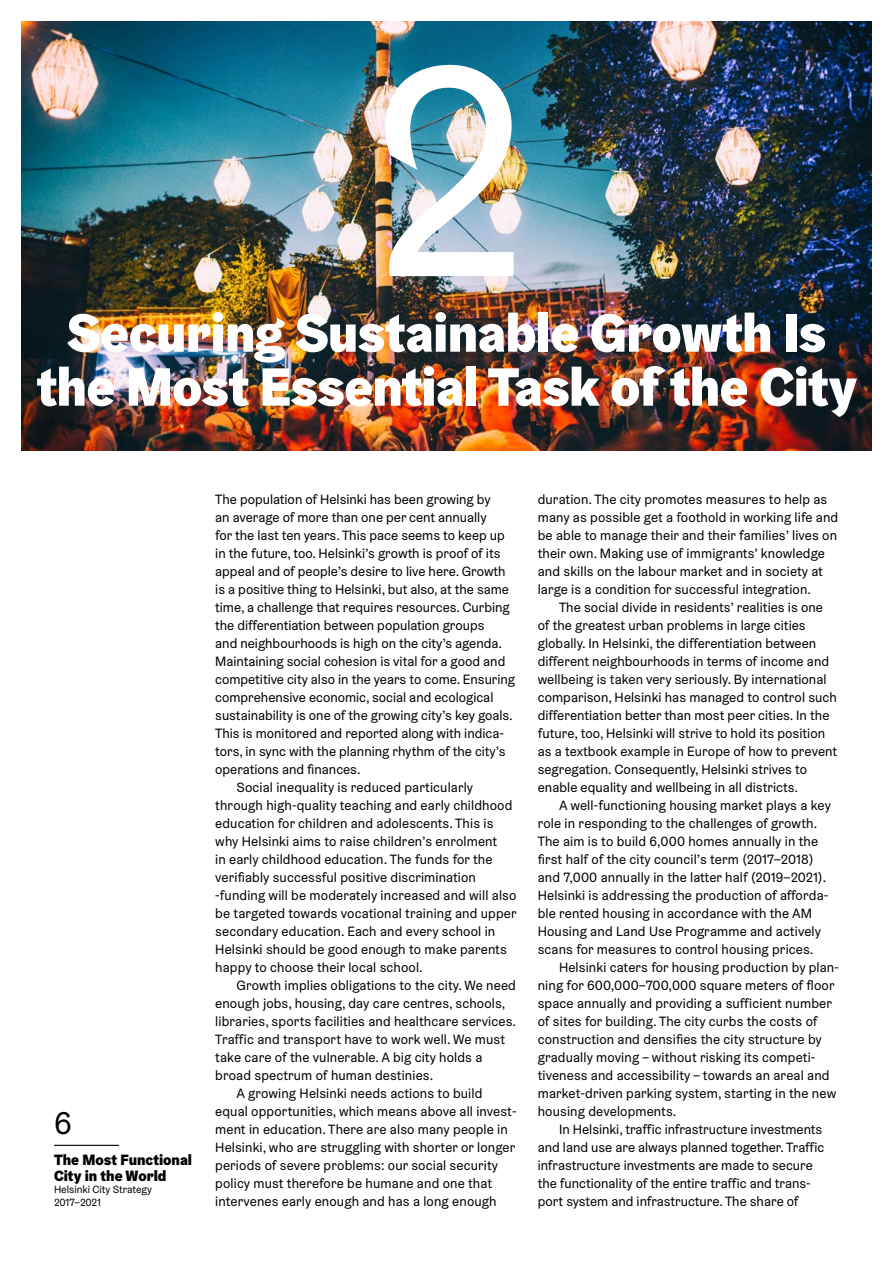
<style>
.page{position:relative;width:893px;height:1263px;background:#fff}
.page>*{position:absolute;margin:0;border:0;box-sizing:border-box;transform-origin:0 0}
.t1{font:300px "Helsinki Grotesk";color:#fff}
.t2{font:900 54px "Helsinki Grotesk";letter-spacing:-.01em;color:#fff}
.t3{font:31.5px "Helsinki Grotesk";color:#000}
.t4{font:900 15px/16.2px "Helsinki Grotesk";color:#000}
.t5{font:13.5px/18px "Helsinki Grotesk";letter-spacing:.01em;color:#000}
.t6{font:10.5px/12.6px "Helsinki Grotesk";color:#000}
</style>
<div class="page">
<hr style="left:54px;top:1145px;width:65px;height:1px;background:#000">
<img style="left:21px;top:21px;width:851px;height:429px">
<h1 class="t1" style="left:366px;top:-14px;width:162px">2</h1>
<h2 class="t2" style="left:67px;top:298px;width:761px">Securing Sustainable Growth Is</h2>
<h2 class="t2" style="left:37px;top:352px;width:821px">the Most Essential Task of the City</h2>
<h3 class="t3" style="left:54px;top:1104px;width:19px">6</h3>
<p class="t4" style="left:54px;top:1151px;width:140px">The Most Functional<br>City in the World</p>
<p class="t6" style="left:54px;top:1183px;width:100px">Helsinki City Strategy<br>2017–2021</p>
<p class="t5" style="left:215px;top:490px;width:277px">The population of Helsinki has been growing by</p>
<p class="t5" style="left:215px;top:508px;width:273px">an average of more than one per cent annually</p>
<p class="t5" style="left:215px;top:526px;width:291px">for the last ten years. This pace seems to keep up</p>
<p class="t5" style="left:215px;top:544px;width:287px">in the future, too. Helsinki’s growth is proof of its</p>
<p class="t5" style="left:215px;top:562px;width:292px">appeal and of people’s desire to live here. Growth</p>
<p class="t5" style="left:215px;top:580px;width:295px">is a positive thing to Helsinki, but also, at the same</p>
<p class="t5" style="left:215px;top:598px;width:296px">time, a challenge that requires resources. Curbing</p>
<p class="t5" style="left:215px;top:616px;width:271px">the differentiation between population groups</p>
<p class="t5" style="left:215px;top:634px;width:288px">and neighbourhoods is high on the city’s agenda.</p>
<p class="t5" style="left:215px;top:652px;width:292px">Maintaining social cohesion is vital for a good and</p>
<p class="t5" style="left:215px;top:670px;width:301px">competitive city also in the years to come. Ensuring</p>
<p class="t5" style="left:215px;top:688px;width:280px">comprehensive economic, social and ecological</p>
<p class="t5" style="left:215px;top:706px;width:299px">sustainability is one of the growing city’s key goals.</p>
<p class="t5" style="left:215px;top:724px;width:290px">This is monitored and reported along with indica-</p>
<p class="t5" style="left:215px;top:742px;width:292px">tors, in sync with the planning rhythm of the city’s</p>
<p class="t5" style="left:215px;top:760px;width:147px">operations and finances.</p>
<p class="t5" style="left:236px;top:778px;width:238px">Social inequality is reduced particularly</p>
<p class="t5" style="left:215px;top:796px;width:299px">through high-quality teaching and early childhood</p>
<p class="t5" style="left:215px;top:814px;width:280px">education for children and adolescents. This is</p>
<p class="t5" style="left:215px;top:832px;width:283px">why Helsinki aims to raise children’s enrolment</p>
<p class="t5" style="left:215px;top:850px;width:279px">in early childhood education. The funds for the</p>
<p class="t5" style="left:215px;top:868px;width:262px">verifiably successful positive discrimination</p>
<p class="t5" style="left:215px;top:886px;width:303px">-funding will be moderately increased and will also</p>
<p class="t5" style="left:215px;top:904px;width:303px">be targeted towards vocational training and upper</p>
<p class="t5" style="left:215px;top:922px;width:282px">secondary education. Each and every school in</p>
<p class="t5" style="left:215px;top:940px;width:293px">Helsinki should be good enough to make parents</p>
<p class="t5" style="left:215px;top:958px;width:209px">happy to choose their local school.</p>
<p class="t5" style="left:236px;top:976px;width:281px">Growth implies obligations to the city. We need</p>
<p class="t5" style="left:215px;top:994px;width:292px">enough jobs, housing, day care centres, schools,</p>
<p class="t5" style="left:215px;top:1012px;width:302px">libraries, sports facilities and healthcare services.</p>
<p class="t5" style="left:215px;top:1030px;width:291px">Traffic and transport have to work well. We must</p>
<p class="t5" style="left:215px;top:1048px;width:269px">take care of the vulnerable. A big city holds a</p>
<p class="t5" style="left:215px;top:1066px;width:220px">broad spectrum of human destinies.</p>
<p class="t5" style="left:236px;top:1084px;width:247px">A growing Helsinki needs actions to build</p>
<p class="t5" style="left:215px;top:1102px;width:303px">equal opportunities, which means above all invest-</p>
<p class="t5" style="left:215px;top:1120px;width:294px">ment in education. There are also many people in</p>
<p class="t5" style="left:215px;top:1138px;width:301px">Helsinki, who are struggling with shorter or longer</p>
<p class="t5" style="left:215px;top:1156px;width:284px">periods of severe problems: our social security</p>
<p class="t5" style="left:215px;top:1174px;width:278px">policy must therefore be humane and one that</p>
<p class="t5" style="left:215px;top:1192px;width:283px">intervenes early enough and has a long enough</p>
<p class="t5" style="left:538px;top:490px;width:302px">duration. The city promotes measures to help as many as possible get a foothold in working life and be able to manage their and their families’ lives on their own. Making use of immigrants’ knowledge and skills on the labour market and in society at large is a condition for successful integration.</p>
<p class="t5" style="left:538px;top:598px;width:301px;text-indent:21px">The social divide in residents’ realities is one of the greatest urban problems in large cities globally. In Helsinki, the differentiation between different neighbourhoods in terms of income and wellbeing is taken very seriously. By international comparison, Helsinki has managed to control such differentiation better than most peer cities. In the future, too, Helsinki will strive to hold its position as a textbook example in Europe of how to prevent segregation. Consequently, Helsinki strives to enable equality and wellbeing in all districts.</p>
<p class="t5" style="left:538px;top:796px;width:295px;text-indent:21px">A well-functioning housing market plays a key role in responding to the challenges of growth.<br>The aim is to build 6,000 homes annually in the first half of the city council’s term (2017–2018) and 7,000 annually in the latter half (2019–2021).<br>Helsinki is addressing the production of afforda&shy;ble rented housing in accordance with the AM Housing and Land Use Programme and actively scans for measures to control housing prices.</p>
<p class="t5" style="left:538px;top:958px;width:303px;text-indent:21px">Helsinki caters for housing production by plan&shy;ning for 600,000–700,000 square meters of floor space annually and providing a sufficient number of sites for building. The city curbs the costs of construction and densifies the city structure by gradually moving – without risking its competi&shy;tiveness and accessibility – towards an areal and market-driven parking system, starting in the new housing developments.</p>
<p class="t5" style="left:538px;top:1120px;width:288px;text-indent:21px">In Helsinki, traffic infrastructure investments and land use are always planned together. Traffic infrastructure investments are made to secure the functionality of the entire traffic and trans&shy;port system and infrastructure. The share of</p>
</div>
